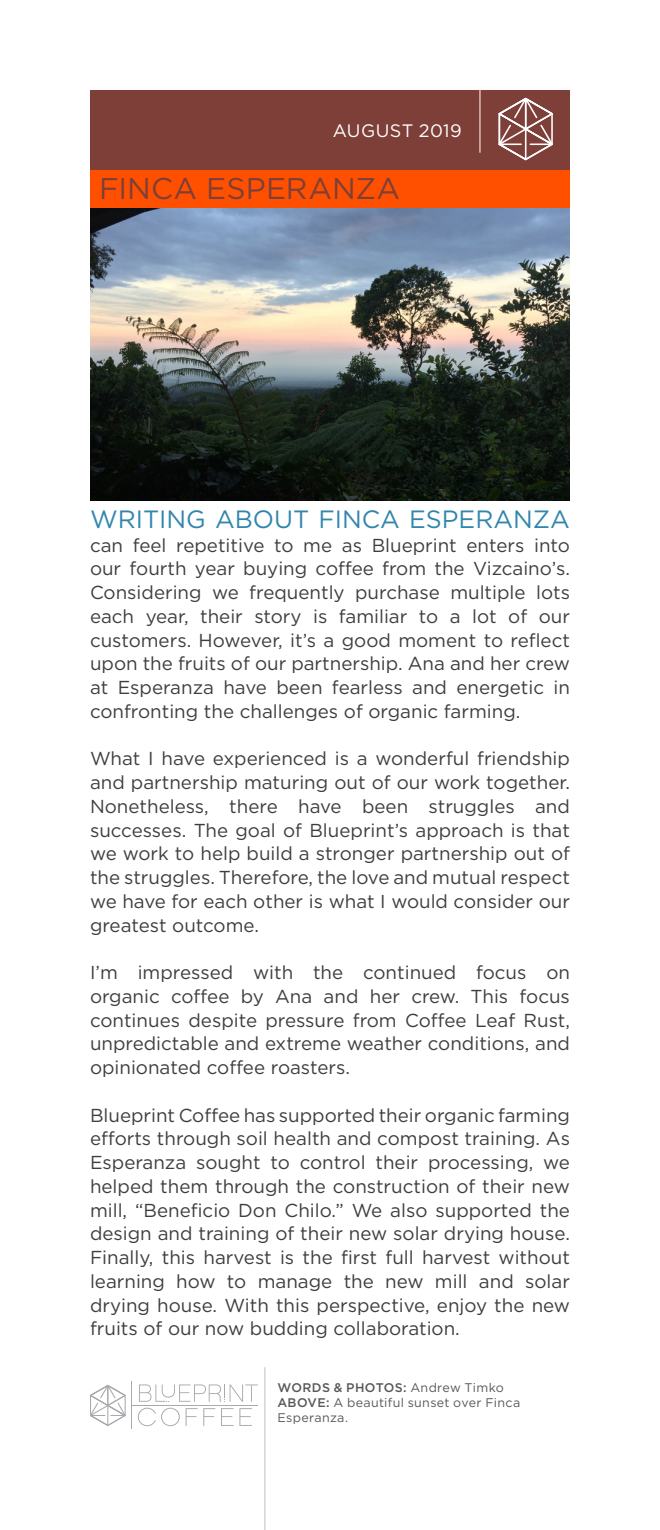
<style>
.page{position:relative;width:660px;height:1530px;background:#fff}
.page>*{position:absolute;margin:0;border:0;box-sizing:border-box;transform-origin:0 0}
.t1{font:30px "Gotham";letter-spacing:.005em;color:#7d3f38}
.t2{font:25px "Gotham";color:#3186ac}
.t3{font:18.75px/23.8px "Gotham";color:#3e3e3f;text-align:justify}
.t4{font:18px "Gotham";letter-spacing:.025em;color:#fff}
.t5{font:12.5px/15px "Gotham";letter-spacing:.025em;color:#57585a}
.s1{font-weight:500}
</style>
<div class="page">
<svg style="left:139px;top:1384px;width:119px;height:18px"></svg>
<svg style="left:138px;top:1408px;width:42px;height:18px"></svg>
<svg style="left:186px;top:1408px;width:29px;height:18px"></svg>
<svg style="left:221px;top:1408px;width:31px;height:18px"></svg>
<hr style="left:131px;top:1382px;width:1px;height:47px;background:#a8a9ad">
<hr style="left:132px;top:1405px;width:126px;height:1px;background:#a8a9ad">
<svg style="left:90px;top:1385px;width:36px;height:41px"></svg>
<hr style="left:264px;top:1367px;width:1px;height:163px;background:#bcbdc0">
<div style="left:90px;top:90px;width:480px;height:80px;background:#7d3f38"></div>
<div style="left:90px;top:170px;width:480px;height:39px;background:#ff5000"></div>
<svg style="left:499px;top:98px;width:54px;height:62px"></svg>
<hr style="left:479px;top:68px;width:1px;height:85px;background:#fff">
<img style="left:90px;top:209px;width:480px;height:291px">
<p class="t4" style="left:333px;top:120px;width:131px">AUGUST 2019</p>
<p class="t1" style="left:99px;top:170px;width:303px">FINCA ESPERANZA</p>
<p class="t2" style="left:90px;top:503px;width:482px">WRITING ABOUT FINCA ESPERANZA</p>
<p class="t3" style="left:90px;top:533px;width:482px">can feel repetitive to me as Blueprint enters into our fourth year buying coffee from the Vizcaino’s.<br>Considering we frequently purchase multiple lots each year, their story is familiar to a lot of our customers. However, it’s a good moment to reflect upon the fruits of our partnership. Ana and her crew at Esperanza have been fearless and energetic in confronting the challenges of organic farming.</p>
<p class="t3" style="left:90px;top:746px;width:482px">What I have experienced is a wonderful friendship and partnership maturing out of our work together.<br>Nonetheless, there have been struggles and successes. The goal of Blueprint’s approach is that we work to help build a stronger partnership out of the struggles. Therefore, the love and mutual respect we have for each other is what I would consider our greatest outcome.</p>
<p class="t3" style="left:90px;top:960px;width:482px">I’m impressed with the continued focus on organic coffee by Ana and her crew. This focus continues despite pressure from Coffee Leaf Rust, unpredictable and extreme weather conditions, and opinionated coffee roasters.</p>
<p class="t3" style="left:90px;top:1103px;width:482px">Blueprint Coffee has supported their organic farming efforts through soil health and compost training. As Esperanza sought to control their processing, we helped them through the construction of their new mill, “Beneficio Don Chilo.” We also supported the design and training of their new solar drying house.<br>Finally, this harvest is the first full harvest without learning how to manage the new mill and solar drying house. With this perspective, enjoy the new fruits of our now budding collaboration.</p>
<p class="t5" style="left:277px;top:1380px;width:244px"><span class="s1">WORDS &amp; PHOTOS:</span> Andrew Timko<br><span class="s1">ABOVE:</span> A beautiful sunset over Finca<br>Esperanza.</p>
</div>
